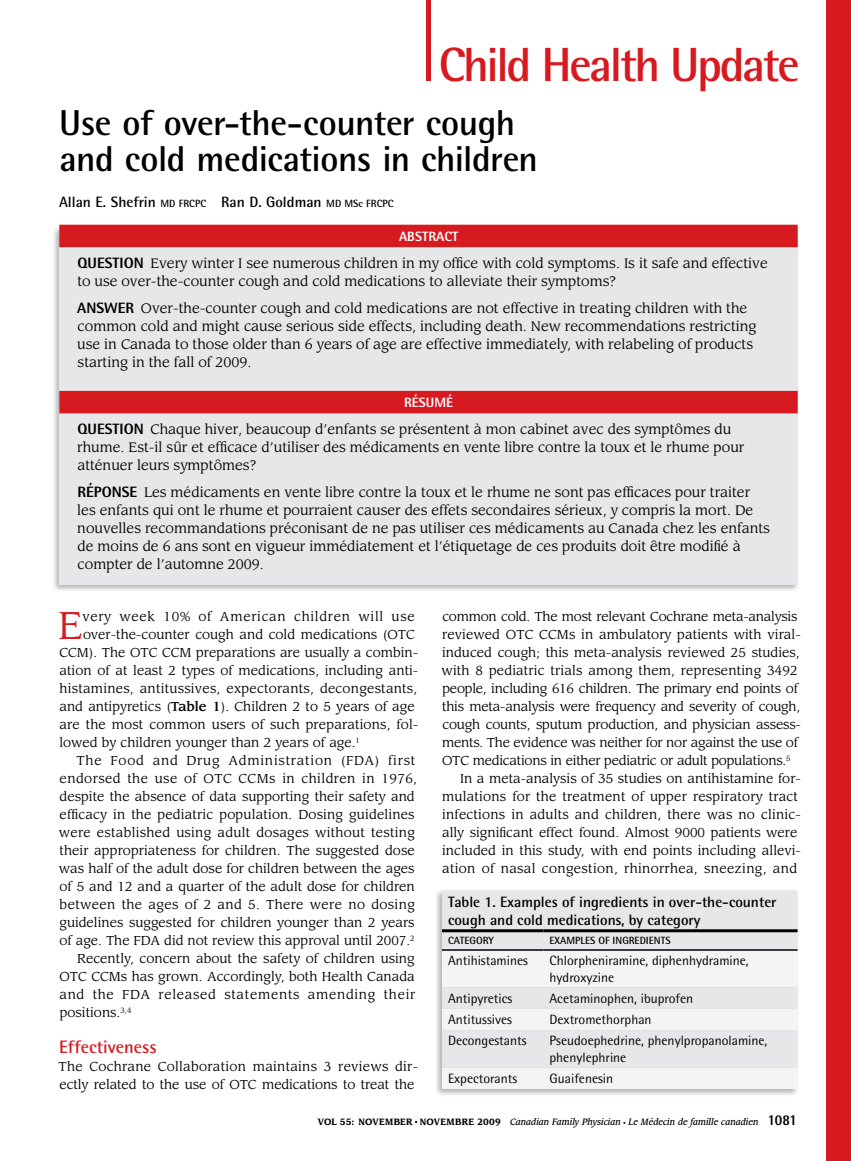
<style>
.page{position:relative;width:851px;height:1161px;background:#fff}
.page>*{position:absolute;margin:0;border:0;box-sizing:border-box;transform-origin:0 0}
.t1{font:700 48px "Rotis Semi Sans Std";letter-spacing:-.05em;color:#d71920}
.t2{font:38.1px "Leawood Std";color:#d71920}
.t3{font:700 36px/36px "Rotis Semi Sans Std";letter-spacing:-.015em;color:#000}
.t4{font:700 18px "Rotis Semi Sans Std";color:#d71920}
.t5{font:700 15px/18px "Rotis Semi Sans Std";color:#000}
.t6{font:13.5px/18px "Leawood Std";color:#000}
.t7{font:13.5px/16.2px "Rotis Semi Sans Std";color:#000}
.t8{font:800 13.5px "Rotis Semi Sans Std";color:#fff}
.t9{font:12.75px "Leawood Std";color:#000}
.t10{font:12.75px "Leawood Std";letter-spacing:-.02em;color:#000}
.t11{font:12.75px/18px "Leawood Std";letter-spacing:.02em;color:#000}
.t12{font:12.75px "Leawood Std";letter-spacing:.025em;color:#000}
.t13{font:12.75px "Leawood Std";letter-spacing:.055em;color:#000}
.t14{font:12.75px "Leawood Std";letter-spacing:.035em;color:#000}
.t15{font:12.75px "Leawood Std";letter-spacing:.06em;color:#000}
.t16{font:700 10.5px "Rotis Semi Sans Std";color:#000}
.t17{font:italic 500 9px "Leawood Std";color:#000;scale:.9 1}
.s1{font-size:10.5px}
.s2{font-family:"Rotis Semi Sans Std";font-weight:800;font-size:15px}
.s3{font-weight:500}
.s4{font-weight:700;font-style:normal}
.s5{font-family:"Times";font-weight:400;font-style:normal}
.s6{font-style:normal;font-size:6px}
.s7{font-family:"Rotis Semi Sans Std";font-weight:800;font-style:normal;font-size:15px}
</style>
<div class="page">
<div style="left:826px;top:0;width:24px;height:1161px;background:#d71920"></div>
<div style="left:426px;top:0;width:5px;height:81px;background:#d71920"></div>
<div style="left:51px;top:225px;width:748px;height:368px;background:#000;opacity:.3"></div>
<div style="left:59px;top:227px;width:738px;height:358px;background:#e6e7e8"></div>
<div style="left:59px;top:225px;width:738px;height:22px;background:#d71920"></div>
<div style="left:59px;top:391px;width:738px;height:22px;background:#d71920"></div>
<div style="left:434px;top:888px;width:365px;height:209px;background:#000;opacity:.3"></div>
<div style="left:442px;top:890px;width:355px;height:59px;background:#e6e7e8"></div>
<svg style="left:442px;top:951px;width:355px;height:138px;fill:#f3f4f4"></svg>
<hr style="left:442px;top:929px;width:101px;height:3px;background:#000">
<hr style="left:543px;top:929px;width:254px;height:3px;background:#000">
<hr style="left:442px;top:949px;width:101px;height:2px;background:#000">
<hr style="left:543px;top:949px;width:254px;height:2px;background:#000">
<h1 class="t1" style="left:438px;top:35px;width:362px">Child Health Update</h1>
<h3 class="t3" style="left:59px;top:104px;width:480px">Use of over-the-counter cough and cold medications in children</h3>
<p class="t5" style="left:59px;top:193px;width:336px">Allan E. Shefrin <span class="s1">MD FRCPC</span> Ran D. Goldman <span class="s1">MD MSc FRCPC</span></p>
<p class="t8" style="left:399px;top:228px;width:61px">ABSTRACT</p>
<p class="t6" style="left:77px;top:255px;width:692px"><span class="s2">QUESTION</span> Every winter I see numerous children in my office with cold symptoms. Is it safe and effective to use over-the-counter cough and cold medications to alleviate their symptoms?</p>
<p class="t6" style="left:77px;top:300px;width:680px"><span class="s2">ANSWER</span> Over-the-counter cough and cold medications are not effective in treating children with the common cold and might cause serious side effects, including death. New recommendations restricting use in Canada to those older than 6 years of age are effective immediately, with relabeling of products starting in the fall of 2009.</p>
<p class="t8" style="left:404px;top:394px;width:51px">RÉSUMÉ</p>
<p class="t6" style="left:77px;top:421px;width:668px"><span class="s2">QUESTION</span> Chaque hiver, beaucoup d’enfants se présentent à mon cabinet avec des symptômes du rhume. Est-il sûr et efficace d’utiliser des médicaments en vente libre contre la toux et le rhume pour atténuer leurs symptômes?</p>
<p class="t6" style="left:77px;top:484px;width:694px"><span class="s2">RÉPONSE</span> Les médicaments en vente libre contre la toux et le rhume ne sont pas efficaces pour traiter les enfants qui ont le rhume et pourraient causer des effets secondaires sérieux, y compris la mort. De nouvelles recommandations préconisant de ne pas utiliser ces médicaments au Canada chez les enfants de moins de 6 ans sont en vigueur immédiatement et l’étiquetage de ces produits doit être modifié à compter de l’automne 2009.</p>
<h2 class="t2" style="left:58px;top:603px;width:26px">E</h2>
<p class="t13" style="left:82px;top:609px;width:334px">very week 10% of American children will use</p>
<p class="t9" style="left:83px;top:627px;width:333px">over-the-counter cough and cold medications (OTC</p>
<p class="t9" style="left:59px;top:645px;width:360px">CCM). The OTC CCM preparations are usually a combin-</p>
<p class="t9" style="left:59px;top:663px;width:360px">ation of at least 2 types of medications, including anti-</p>
<p class="t9" style="left:60px;top:681px;width:359px">histamines, antitussives, expectorants, decongestants,</p>
<p class="t9" style="left:59px;top:699px;width:357px">and antipyretics (<span class="s3">Table 1</span>). Children 2 to 5 years of age</p>
<p class="t9" style="left:59px;top:717px;width:360px">are the most common users of such preparations, fol-</p>
<p class="t9" style="left:59px;top:735px;width:302px">lowed by children younger than 2 years of age.<sup>1</sup></p>
<p class="t15" style="left:77px;top:753px;width:340px">The Food and Drug Administration (FDA) first</p>
<p class="t14" style="left:60px;top:771px;width:359px">endorsed the use of OTC CCMs in children in 1976,</p>
<p class="t9" style="left:60px;top:789px;width:356px">despite the absence of data supporting their safety and</p>
<p class="t9" style="left:60px;top:807px;width:356px">efficacy in the pediatric population. Dosing guidelines</p>
<p class="t11" style="left:59px;top:824px;width:357px">were established using adult dosages without testing</p>
<p class="t9" style="left:59px;top:843px;width:357px">their appropriateness for children. The suggested dose</p>
<p class="t9" style="left:59px;top:861px;width:357px">was half of the adult dose for children between the ages</p>
<p class="t9" style="left:60px;top:879px;width:356px">of 5 and 12 and a quarter of the adult dose for children</p>
<p class="t12" style="left:60px;top:897px;width:357px">between the ages of 2 and 5. There were no dosing</p>
<p class="t9" style="left:59px;top:915px;width:357px">guidelines suggested for children younger than 2 years</p>
<p class="t9" style="left:60px;top:933px;width:356px">of age. The FDA did not review this approval until 2007.<sup>2</sup></p>
<p class="t9" style="left:77px;top:951px;width:339px">Recently, concern about the safety of children using</p>
<p class="t9" style="left:59px;top:969px;width:357px">OTC CCMs has grown. Accordingly, both Health Canada</p>
<p class="t13" style="left:59px;top:987px;width:357px">and the FDA released statements amending their</p>
<p class="t9" style="left:60px;top:1005px;width:73px">positions.<sup>3,4</sup></p>
<h3 class="t4" style="left:59px;top:1036px;width:99px">Effectiveness</h3>
<p class="t11" style="left:59px;top:1058px;width:361px">The Cochrane Collaboration maintains 3 reviews dir&shy;ectly related to the use of OTC medications to treat the</p>
<p class="t10" style="left:442px;top:609px;width:356px">common cold. The most relevant Cochrane meta-analysis</p>
<p class="t9" style="left:442px;top:627px;width:360px">reviewed OTC CCMs in ambulatory patients with viral-</p>
<p class="t9" style="left:442px;top:645px;width:359px">induced cough; this meta-analysis reviewed 25 studies,</p>
<p class="t9" style="left:441px;top:663px;width:358px">with 8 pediatric trials among them, representing 3492</p>
<p class="t10" style="left:442px;top:681px;width:357px">people, including 616 children. The primary end points of</p>
<p class="t9" style="left:442px;top:699px;width:359px">this meta-analysis were frequency and severity of cough,</p>
<p class="t9" style="left:442px;top:717px;width:360px">cough counts, sputum production, and physician assess-</p>
<p class="t10" style="left:442px;top:735px;width:357px">ments. The evidence was neither for nor against the use of</p>
<p class="t10" style="left:442px;top:753px;width:350px">OTC medications in either pediatric or adult populations.<sup>5</sup></p>
<p class="t9" style="left:460px;top:771px;width:342px">In a meta-analysis of 35 studies on antihistamine for-</p>
<p class="t9" style="left:442px;top:789px;width:357px">mulations for the treatment of upper respiratory tract</p>
<p class="t9" style="left:442px;top:807px;width:360px">infections in adults and children, there was no clinic-</p>
<p class="t9" style="left:442px;top:825px;width:357px">ally significant effect found. Almost 9000 patients were</p>
<p class="t9" style="left:442px;top:843px;width:360px">included in this study, with end points including allevi-</p>
<p class="t12" style="left:442px;top:861px;width:356px">ation of nasal congestion, rhinorrhea, sneezing, and</p>
<p class="t5" style="left:448px;top:892px;width:330px">Table 1. Examples of ingredients in over-the-counter cough and cold medications, by category</p>
<p class="t16" style="left:448px;top:934px;width:13px">Categ</p>
<p class="t16" style="left:476px;top:934px;width:19px">ory</p>
<p class="t16" style="left:549px;top:934px;width:19px">Examp</p>
<p class="t16" style="left:580px;top:934px;width:49px">les of ingred</p>
<p class="t16" style="left:646px;top:934px;width:21px">ients</p>
<p class="t7" style="left:448px;top:953px;width:81px">Antihistamines</p>
<p class="t7" style="left:549px;top:953px;width:201px">Chlorpheniramine, diphenhydramine, hydroxyzine</p>
<p class="t7" style="left:448px;top:990px;width:66px">Antipyretics</p>
<p class="t7" style="left:549px;top:990px;width:145px">Acetaminophen, ibuprofen</p>
<p class="t7" style="left:448px;top:1011px;width:65px">Antitussives</p>
<p class="t7" style="left:549px;top:1011px;width:104px">Dextromethorphan</p>
<p class="t7" style="left:448px;top:1033px;width:80px">Decongestants</p>
<p class="t7" style="left:549px;top:1033px;width:219px">Pseudoephedrine, phenylpropanolamine, phenylephrine</p>
<p class="t7" style="left:448px;top:1070px;width:71px">Expectorants</p>
<p class="t7" style="left:549px;top:1070px;width:65px">Guaifenesin</p>
<p class="t17" style="left:318px;top:1116px;width:534px"><span class="s4">VOL 55: NOVEMBER</span> <span class="s5">•</span> <span class="s4">NOVEMBRE 2009</span> Canadian Family Physician <span class="s6">•</span> Le Médecin de famille canadien <span class="s7">1081</span></p>
</div>
